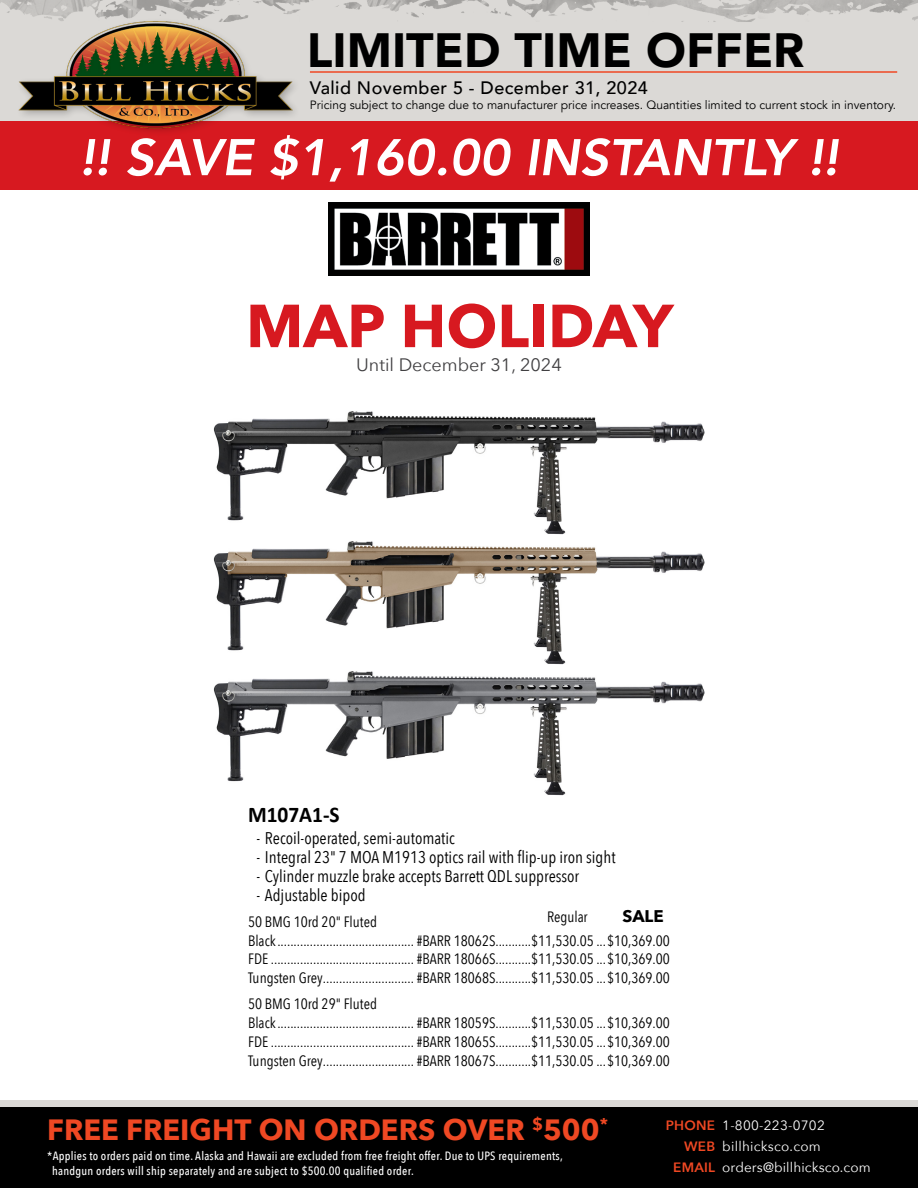
<style>
.page{position:relative;width:918px;height:1188px;background:#fff}
.page>*{position:absolute;margin:0;border:0;box-sizing:border-box;transform-origin:0 0}
.t1{font:700 60px "Avenir Next";color:#d71920}
.t2{font:italic 800 51px "Avenir";color:#fff}
.t3{font:900 48px "Avenir";color:#000}
.t4{font:700 29.25px "Avenir Next";color:#ef4823}
.Product_Title{font:700 22.5px "Calibri";color:#000;scale:.95 1}
.t5{font:500 18px "Avenir";letter-spacing:.025em;color:#000}
.t6{font:18px "Avenir Next";color:#414042}
.Product_Features_-_Next{font:16.8px "Avenir Next Condensed";color:#000}
.Product_Features_-_First{font:16.8px "Avenir Next Condensed";color:#000}
.Regular_SALE{font:700 16.8px "Avenir Next";color:#000}
.Product_Description_-_Next__Sale{font:15px "Avenir Next Condensed";color:#000}
.Product_Description_-_First__Sale{font:15px "Avenir Next Condensed";color:#000}
.Regular_SALE-2{font:15px "Avenir Next Condensed";letter-spacing:-.005em;color:#000}
.t7{font:13.5px "Avenir Next";letter-spacing:.015em;color:#fff}
.t8{font:500 12px/15px "Avenir Next Condensed";letter-spacing:.02em;color:#fff}
.t9{font:12px "Avenir";color:#000}
.s1{font-weight:600;color:#ef4823}
</style>
<div class="page">
<div style="left:0;top:122px;width:918px;height:68px;background:#d71920"></div>
<div style="left:0;top:1107px;width:918px;height:81px;background:#000"></div>
<div style="left:0;top:1100px;width:918px;height:7px;background:#dbd9d6"></div>
<div style="left:0;top:0;width:918px;height:122px;background:#dbd9d6"></div>
<img style="left:0;top:0;width:918px;height:22px">
<div style="left:15px;top:16px;width:286px;height:122px;background:#000;opacity:.25"></div>
<img style="left:19px;top:20px;width:273px;height:108px">
<hr style="left:310px;top:71px;width:587px;height:2px;background:#ef4823">
<img style="left:328px;top:202px;width:262px;height:73px">
<img style="left:213px;top:411px;width:492px;height:124px">
<img style="left:213px;top:541px;width:492px;height:124px">
<img style="left:213px;top:671px;width:492px;height:124px">
<h3 class="t3" style="left:307px;top:9px;width:499px">LIMITED TIME OFFER</h3>
<p class="t5" style="left:310px;top:72px;width:339px">Valid November 5 - December 31, 2024</p>
<p class="t9" style="left:310px;top:98px;width:588px">Pricing subject to change due to manufacturer price increases. Quantities limited to current stock in inventory.</p>
<h2 class="t2" style="left:80px;top:127px;width:760px">!! SAVE $1,160.00 INSTANTLY !!</h2>
<p class="t1" style="left:246px;top:274px;width:429px">MAP HOLIDAY</p>
<p class="t6" style="left:356px;top:350px;width:207px">Until December 31, 2024</p>
<p class="Product_Title" style="left:248px;top:798px;width:98px">M107A1-S</p>
<p class="Product_Features_-_First" style="left:256px;top:824px;width:200px">- Recoil-operated, semi-automatic</p>
<p class="Product_Features_-_Next" style="left:256px;top:843px;width:361px">- Integral 23" 7 MOA M1913 optics rail with flip-up iron sight</p>
<p class="Product_Features_-_Next" style="left:256px;top:862px;width:324px">- Cylinder muzzle brake accepts Barrett QDL suppressor</p>
<p class="Product_Features_-_Next" style="left:256px;top:880px;width:111px">- Adjustable bipod</p>
<p class="Product_Description_-_First__Sale" style="left:248px;top:909px;width:130px">50 BMG 10rd 20" Fluted</p>
<p class="Product_Description_-_Next__Sale" style="left:248px;top:927px;width:423px">Black.......................................... #BARR 18062S...........$11,530.05 ...$10,369.00</p>
<p class="Product_Description_-_Next__Sale" style="left:248px;top:946px;width:423px">FDE ............................................ #BARR 18066S...........$11,530.05 ...$10,369.00</p>
<p class="Product_Description_-_Next__Sale" style="left:248px;top:965px;width:423px">Tungsten Grey............................ #BARR 18068S...........$11,530.05 ...$10,369.00</p>
<p class="Product_Description_-_First__Sale" style="left:248px;top:991px;width:130px">50 BMG 10rd 29" Fluted</p>
<p class="Product_Description_-_Next__Sale" style="left:248px;top:1010px;width:423px">Black.......................................... #BARR 18059S...........$11,530.05 ...$10,369.00</p>
<p class="Product_Description_-_Next__Sale" style="left:248px;top:1029px;width:423px">FDE ............................................ #BARR 18065S...........$11,530.05 ...$10,369.00</p>
<p class="Product_Description_-_Next__Sale" style="left:248px;top:1047px;width:423px">Tungsten Grey............................ #BARR 18067S...........$11,530.05 ...$10,369.00</p>
<p class="Regular_SALE-2" style="left:547px;top:904px;width:42px">Regular</p>
<p class="Regular_SALE" style="left:622px;top:901px;width:43px">SALE</p>
<h3 class="t4" style="left:47px;top:1105px;width:562px">FREE FREIGHT ON ORDERS OVER <sup>$</sup>500<sup>*</sup></h3>
<p class="t8" style="left:52px;top:1148px;width:512px;text-indent:-5px">*Applies to orders paid on time. Alaska and Hawaii are excluded from free freight offer. Due to UPS requirements, handgun orders will ship separately and are subject to $500.00 qualified order.</p>
<p class="t7" style="left:666px;top:1114px;width:161px"><span class="s1">PHONE</span> 1-800-223-0702</p>
<p class="t7" style="left:684px;top:1135px;width:138px"><span class="s1">WEB</span> billhicksco.com</p>
<p class="t7" style="left:673px;top:1156px;width:199px"><span class="s1">EMAIL</span> orders@billhicksco.com</p>
</div>
